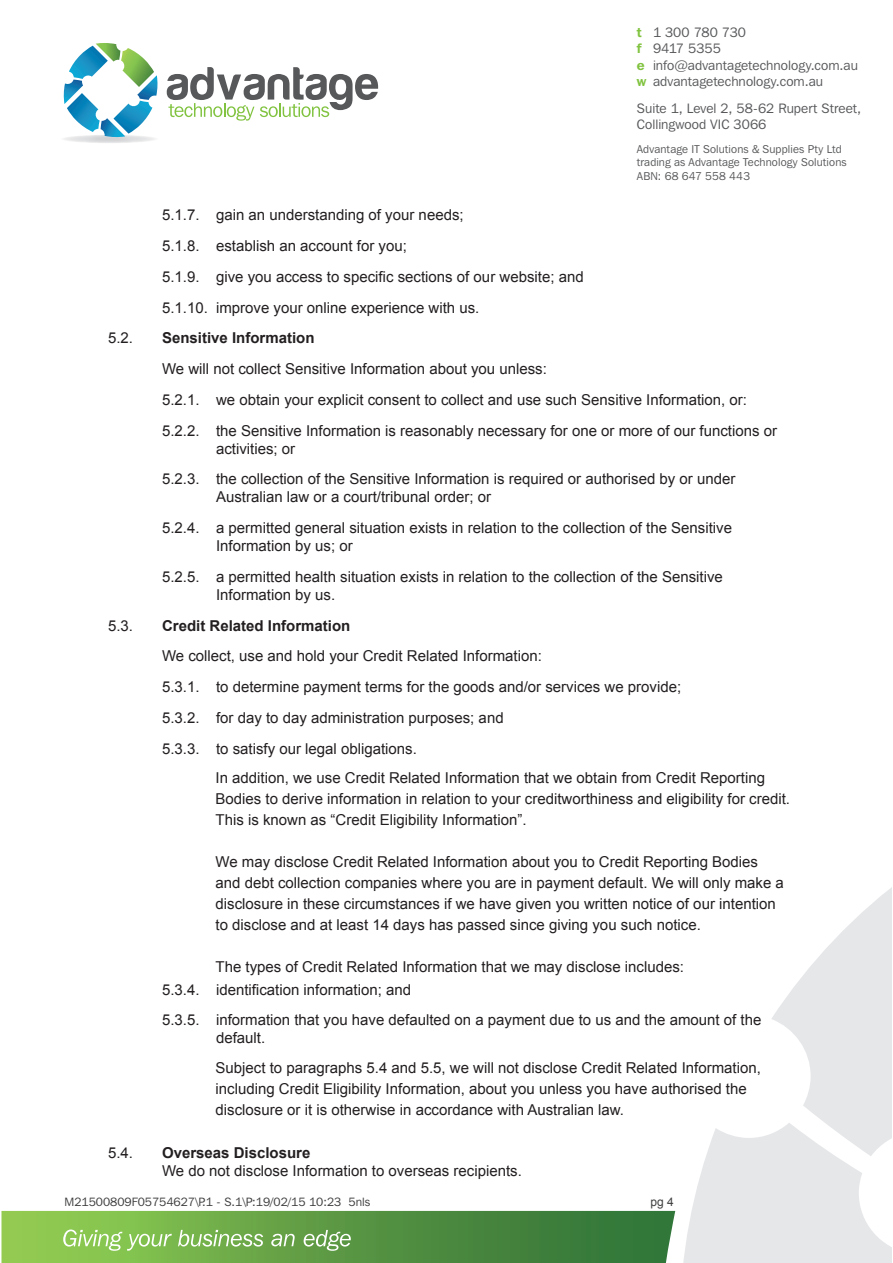
<style>
.page{position:relative;width:893px;height:1263px;background:#fff}
.page>*{position:absolute;margin:0;border:0;box-sizing:border-box;transform-origin:0 0}
.text{font:15px/21px "Arial";color:#231f20}
.t1{font:700 15px "Arial";color:#231f20}
.t2{font:13.65px/16.4px "Franklin Gothic IT Cby BT";letter-spacing:.005em;color:#57585a}
.t3{font:12px "Franklin Gothic IT Cby BT";color:#3e3e3f}
.t4{font:12px "Arial";color:#3e3e3f}
.t5{font:11.4px/13.6px "Franklin Gothic IT Cby BT";letter-spacing:.01em;color:#57585a}
.s1{font-weight:600;color:#81c340}
.s2{font-weight:700}
</style>
<div class="page">
<svg style="left:1px;top:888px;width:890px;height:375px"></svg>
<svg style="left:167px;top:67px;width:211px;height:54px"></svg>
<svg style="left:61px;top:135px;width:98px;height:8px"></svg>
<svg style="left:63px;top:43px;width:95px;height:94px"></svg>
<p class="text" style="left:162px;top:205px;width:303px">5.1.7. gain an understanding of your needs;</p>
<p class="text" style="left:162px;top:235px;width:246px">5.1.8. establish an account for you;</p>
<p class="text" style="left:162px;top:266px;width:423px">5.1.9. give you access to specific sections of our website; and</p>
<p class="text" style="left:162px;top:297px;width:319px">5.1.10. improve your online experience with us.</p>
<p class="t2" style="left:637px;top:24px;width:223px"><span class="s1">t</span> 1 300 780 730<br><span class="s1">f</span> 9417 5355<br><span class="s1">e</span> info@advantagetechnology.com.au <span class="s1">w</span> advantagetechnology.com.au</p>
<p class="t2" style="left:637px;top:99px;width:226px">Suite 1, Level 2, 58-62 Rupert Street,<br>Collingwood VIC 3066</p>
<p class="t5" style="left:637px;top:142px;width:211px">Advantage IT Solutions &amp; Supplies Pty Ltd trading as Advantage Technology Solutions<br>ABN: 68 647 558 443</p>
<p class="text" style="left:108px;top:328px;width:27px">5.2.</p>
<p class="t1" style="left:162px;top:328px;width:154px">Sensitive Information</p>
<p class="text" style="left:162px;top:359px;width:386px">We will not collect Sensitive Information about you unless:</p>
<p class="text" style="left:162px;top:389px;width:587px">5.2.1. we obtain your explicit consent to collect and use such Sensitive Information, or:</p>
<p class="text" style="left:216px;top:422px;width:563px;line-height:18px;text-indent:-54px">5.2.2. the Sensitive Information is reasonably necessary for one or more of our functions or activities; or</p>
<p class="text" style="left:216px;top:470px;width:521px;line-height:18px;text-indent:-54px">5.2.3. the collection of the Sensitive Information is required or authorised by or under<br>Australian law or a court/tribunal order; or</p>
<p class="text" style="left:216px;top:519px;width:518px;line-height:18px;text-indent:-54px">5.2.4. a permitted general situation exists in relation to the collection of the Sensitive<br>Information by us; or</p>
<p class="text" style="left:216px;top:568px;width:508px;line-height:18px;text-indent:-54px">5.2.5. a permitted health situation exists in relation to the collection of the Sensitive<br>Information by us.</p>
<p class="text" style="left:108px;top:615px;width:27px">5.3.</p>
<p class="t1" style="left:162px;top:615px;width:190px">Credit Related Information</p>
<p class="text" style="left:162px;top:646px;width:381px">We collect, use and hold your Credit Related Information:</p>
<p class="text" style="left:162px;top:677px;width:521px">5.3.1. to determine payment terms for the goods and/or services we provide;</p>
<p class="text" style="left:162px;top:707px;width:343px">5.3.2. for day to day administration purposes; and</p>
<p class="text" style="left:162px;top:738px;width:256px">5.3.3. to satisfy our legal obligations.</p>
<p class="text" style="left:216px;top:768px;width:576px">In addition, we use Credit Related Information that we obtain from Credit Reporting<br>Bodies to derive information in relation to your creditworthiness and eligibility for credit.<br>This is known as “Credit Eligibility Information”.</p>
<p class="text" style="left:216px;top:852px;width:570px">We may disclose Credit Related Information about you to Credit Reporting Bodies and debt collection companies where you are in payment default. We will only make a disclosure in these circumstances if we have given you written notice of our intention to disclose and at least 14 days has passed since giving you such notice.</p>
<p class="text" style="left:216px;top:957px;width:470px">The types of Credit Related Information that we may disclose includes:</p>
<p class="text" style="left:162px;top:979px;width:251px">5.3.4. identification information; and</p>
<p class="text" style="left:216px;top:1011px;width:547px;line-height:18px;text-indent:-54px">5.3.5. information that you have defaulted on a payment due to us and the amount of the default.</p>
<p class="text" style="left:216px;top:1057px;width:547px">Subject to paragraphs 5.4 and 5.5, we will not disclose Credit Related Information, including Credit Eligibility Information, about you unless you have authorised the disclosure or it is otherwise in accordance with Australian law.</p>
<p class="text" style="left:108px;top:1142px;width:27px">5.4.</p>
<p class="text" style="left:162px;top:1144px;width:361px;line-height:18px"><span class="s2">Overseas Disclosure<br></span>We do not disclose Information to overseas recipients.</p>
<p class="t3" style="left:64px;top:1194px;width:307px">M21500809F05754627\P.1 - S.1\P:19/02/15 10:23 5nls</p>
<p class="t4" style="left:651px;top:1194px;width:25px">pg 4</p>
</div>
